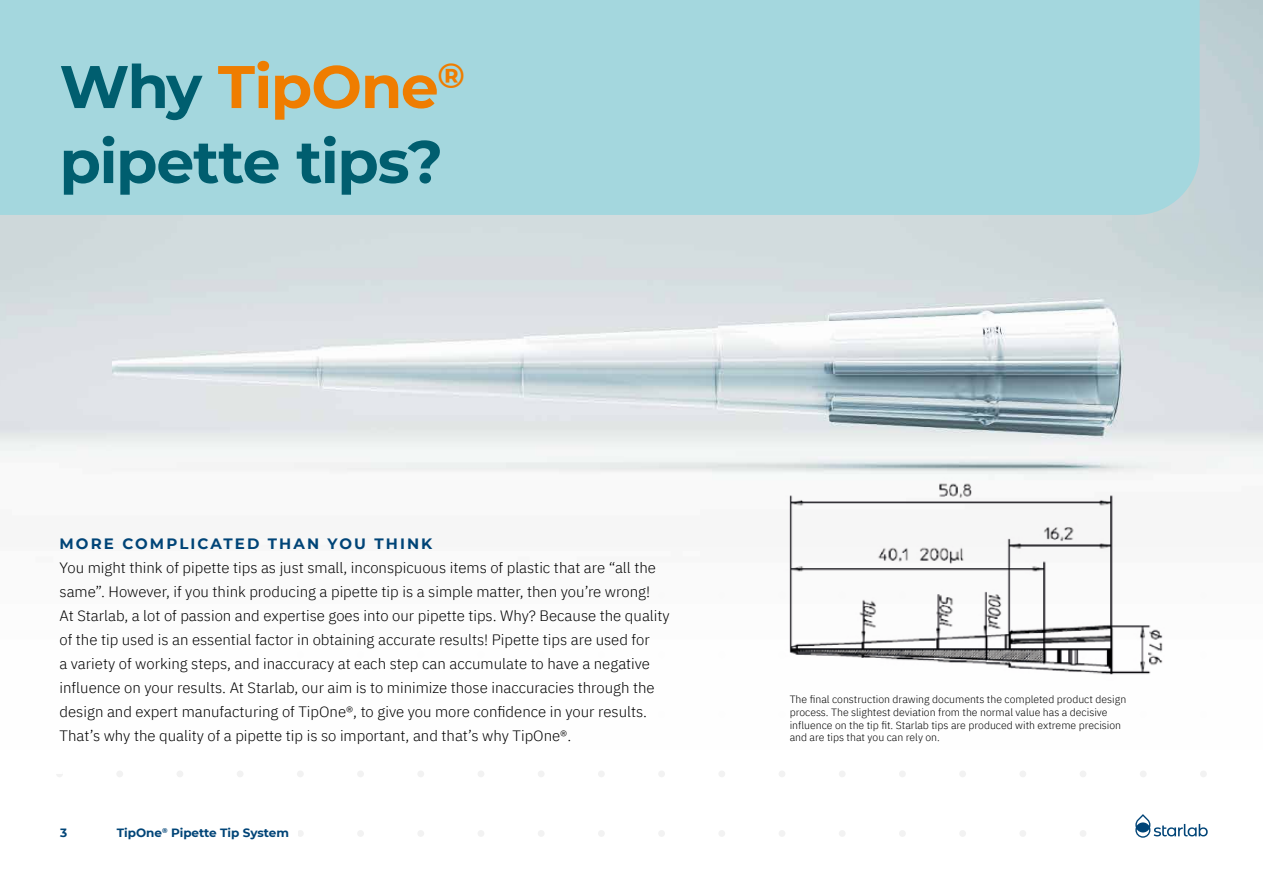
<style>
.page{position:relative;width:1263px;height:893px;background:#fff}
.page>*{position:absolute;margin:0;border:0;box-sizing:border-box;transform-origin:0 0}
.t1{font:700 60px/75px "Montserrat";letter-spacing:-.025em;color:#005e6f}
.t2{font:300 15px/24px "IBM Plex Sans";color:#000}
.t3{font:700 15px "Montserrat";letter-spacing:.14em;color:#047}
.t4{font:700 12px "Montserrat";color:#047}
.t5{font:300 10.5px/12.6px "IBM Plex Sans";color:#000}
.s1{color:#ef7d00}
</style>
<div class="page">
<div style="left:116px;top:770px;width:7px;height:7px;background:#f2f2f2;border-radius:50%"></div>
<div style="left:177px;top:770px;width:6px;height:7px;background:#f2f2f2;border-radius:50%"></div>
<div style="left:237px;top:770px;width:7px;height:7px;background:#f2f2f2;border-radius:50%"></div>
<div style="left:297px;top:770px;width:7px;height:7px;background:#f2f2f2;border-radius:50%"></div>
<div style="left:357px;top:770px;width:7px;height:7px;background:#f2f2f2;border-radius:50%"></div>
<div style="left:417px;top:770px;width:7px;height:7px;background:#f2f2f2;border-radius:50%"></div>
<div style="left:478px;top:770px;width:6px;height:7px;background:#f2f2f2;border-radius:50%"></div>
<div style="left:538px;top:770px;width:7px;height:7px;background:#f2f2f2;border-radius:50%"></div>
<div style="left:598px;top:770px;width:7px;height:7px;background:#f2f2f2;border-radius:50%"></div>
<div style="left:658px;top:770px;width:7px;height:7px;background:#f2f2f2;border-radius:50%"></div>
<div style="left:718px;top:770px;width:7px;height:7px;background:#f2f2f2;border-radius:50%"></div>
<div style="left:779px;top:770px;width:6px;height:7px;background:#f2f2f2;border-radius:50%"></div>
<div style="left:839px;top:770px;width:7px;height:7px;background:#f2f2f2;border-radius:50%"></div>
<div style="left:899px;top:770px;width:7px;height:7px;background:#f2f2f2;border-radius:50%"></div>
<div style="left:959px;top:770px;width:7px;height:7px;background:#f2f2f2;border-radius:50%"></div>
<div style="left:1019px;top:770px;width:7px;height:7px;background:#f2f2f2;border-radius:50%"></div>
<div style="left:1080px;top:770px;width:6px;height:7px;background:#f2f2f2;border-radius:50%"></div>
<div style="left:1140px;top:770px;width:7px;height:7px;background:#f2f2f2;border-radius:50%"></div>
<div style="left:1200px;top:770px;width:7px;height:7px;background:#f2f2f2;border-radius:50%"></div>
<div style="left:297px;top:830px;width:7px;height:7px;background:#f2f2f2;border-radius:50%"></div>
<div style="left:357px;top:830px;width:7px;height:7px;background:#f2f2f2;border-radius:50%"></div>
<div style="left:417px;top:830px;width:7px;height:7px;background:#f2f2f2;border-radius:50%"></div>
<div style="left:478px;top:830px;width:6px;height:7px;background:#f2f2f2;border-radius:50%"></div>
<div style="left:538px;top:830px;width:7px;height:7px;background:#f2f2f2;border-radius:50%"></div>
<div style="left:598px;top:830px;width:7px;height:7px;background:#f2f2f2;border-radius:50%"></div>
<div style="left:658px;top:830px;width:7px;height:7px;background:#f2f2f2;border-radius:50%"></div>
<div style="left:718px;top:830px;width:7px;height:7px;background:#f2f2f2;border-radius:50%"></div>
<div style="left:779px;top:830px;width:6px;height:7px;background:#f2f2f2;border-radius:50%"></div>
<div style="left:839px;top:830px;width:7px;height:7px;background:#f2f2f2;border-radius:50%"></div>
<div style="left:899px;top:830px;width:7px;height:7px;background:#f2f2f2;border-radius:50%"></div>
<div style="left:959px;top:830px;width:7px;height:7px;background:#f2f2f2;border-radius:50%"></div>
<div style="left:1019px;top:830px;width:7px;height:7px;background:#f2f2f2;border-radius:50%"></div>
<div style="left:1080px;top:830px;width:6px;height:7px;background:#f2f2f2;border-radius:50%"></div>
<div style="left:55px;top:816px;width:243px;height:33px;background:#fff"></div>
<img style="left:0;top:0;width:1263px;height:476px">
<div style="left:0;top:0;width:1199px;height:215px;background:#a4d7de"></div>
<img style="left:789px;top:476px;width:374px;height:199px">
<svg style="left:1135px;top:814px;width:73px;height:24px"></svg>
<h1 class="t1" style="left:60px;top:46px;width:407px">Why <span class="s1">TipOne</span><sup>® </sup>pipette tips?</h1>
<p class="t3" style="left:60px;top:533px;width:374px">MORE COMPLICATED THAN YOU THINK</p>
<p class="t2" style="left:60px;top:554px;width:612px">You might think of pipette tips as just small, inconspicuous items of plastic that are “all the same”. However, if you think producing a pipette tip is a simple matter, then you’re wrong!<br>At Starlab, a lot of passion and expertise goes into our pipette tips. Why? Because the quality of the tip used is an essential factor in obtaining accurate results! Pipette tips are used for<br>a variety of working steps, and inaccuracy at each step can accumulate to have a negative influence on your results. At Starlab, our aim is to minimize those inaccuracies through the design and expert manufacturing of TipOne®, to give you more confidence in your results.<br>That’s why the quality of a pipette tip is so important, and that’s why TipOne®.</p>
<p class="t4" style="left:60px;top:824px;width:9px">3</p>
<p class="t4" style="left:117px;top:824px;width:174px">TipOne<sup>®</sup> Pipette Tip System</p>
<p class="t5" style="left:790px;top:692px;width:338px">The final construction drawing documents the completed product design process. The slightest deviation from the normal value has a decisive influence on the tip fit. Starlab tips are produced with extreme precision and are tips that you can rely on.</p>
</div>
